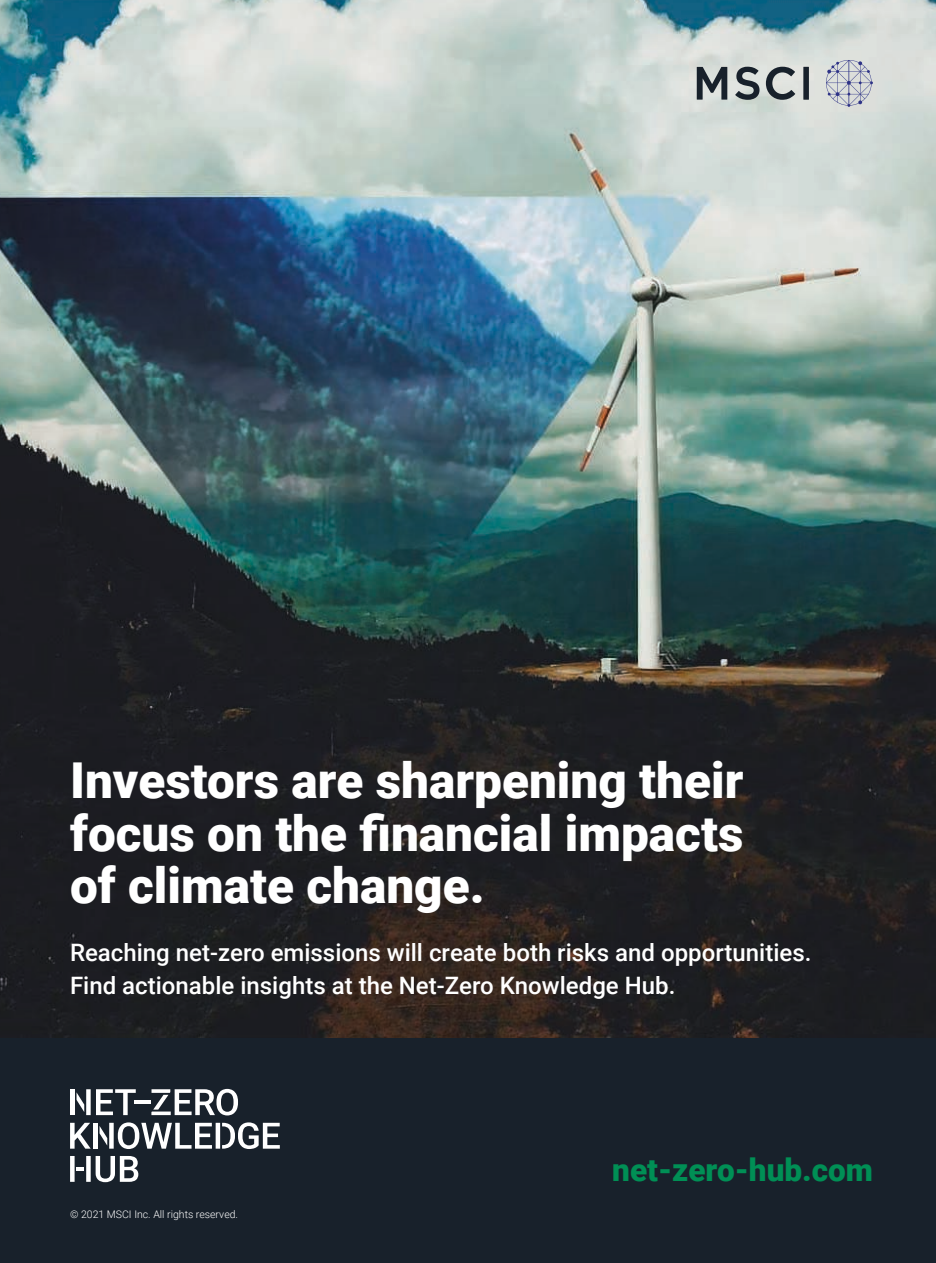
<style>
.page{position:relative;width:936px;height:1263px;background:#fff}
.page>*{position:absolute;margin:0;border:0;box-sizing:border-box;transform-origin:0 0}
.t1{font:900 49.5px/52.5px "Roboto";color:#fff;text-align:justify}
.t2{font:900 31.5px "Roboto";color:#008f55}
.t3{font:500 24px/33px "Roboto";color:#fff}
.t4{font:300 10.5px "Roboto";color:#fff}
</style>
<div class="page">
<div style="left:0;top:1033px;width:935px;height:230px;background:#18212b"></div>
<img style="left:0;top:0;width:935px;height:1037px">
<div style="left:70px;top:1089px;width:5px;height:26px;background:#fff"></div>
<svg style="left:76px;top:1089px;width:60px;height:26px"></svg>
<hr style="left:134px;top:1100px;width:17px;height:4px;background:#fff">
<svg style="left:151px;top:1089px;width:87px;height:26px"></svg>
<svg style="left:70px;top:1123px;width:21px;height:26px"></svg>
<svg style="left:70px;top:1156px;width:68px;height:26px"></svg>
<div style="left:93px;top:1123px;width:5px;height:26px;background:#fff"></div>
<svg style="left:99px;top:1122px;width:181px;height:27px"></svg>
<svg style="left:826px;top:60px;width:46px;height:47px;background:#c0c3cd"></svg>
<svg style="left:696px;top:67px;width:31px;height:33px"></svg>
<div style="left:803px;top:67px;width:5px;height:33px;background:#18212b"></div>
<svg style="left:765px;top:67px;width:30px;height:33px"></svg>
<svg style="left:735px;top:67px;width:24px;height:33px"></svg>
<h1 class="t1" style="left:70px;top:752px;width:675px">Investors are sharpening their focus on the financial impacts of climate change.</h1>
<p class="t3" style="left:70px;top:935px;width:742px">Reaching net-zero emissions will create both risks and opportunities.<br>Find actionable insights at the Net-Zero Knowledge Hub.</p>
<p class="t4" style="left:70px;top:1207px;width:169px">© 2021 MSCI Inc. All rights reserved.</p>
<h2 class="t2" style="left:612px;top:1148px;width:262px">net-zero-hub.com</h2>
</div>
